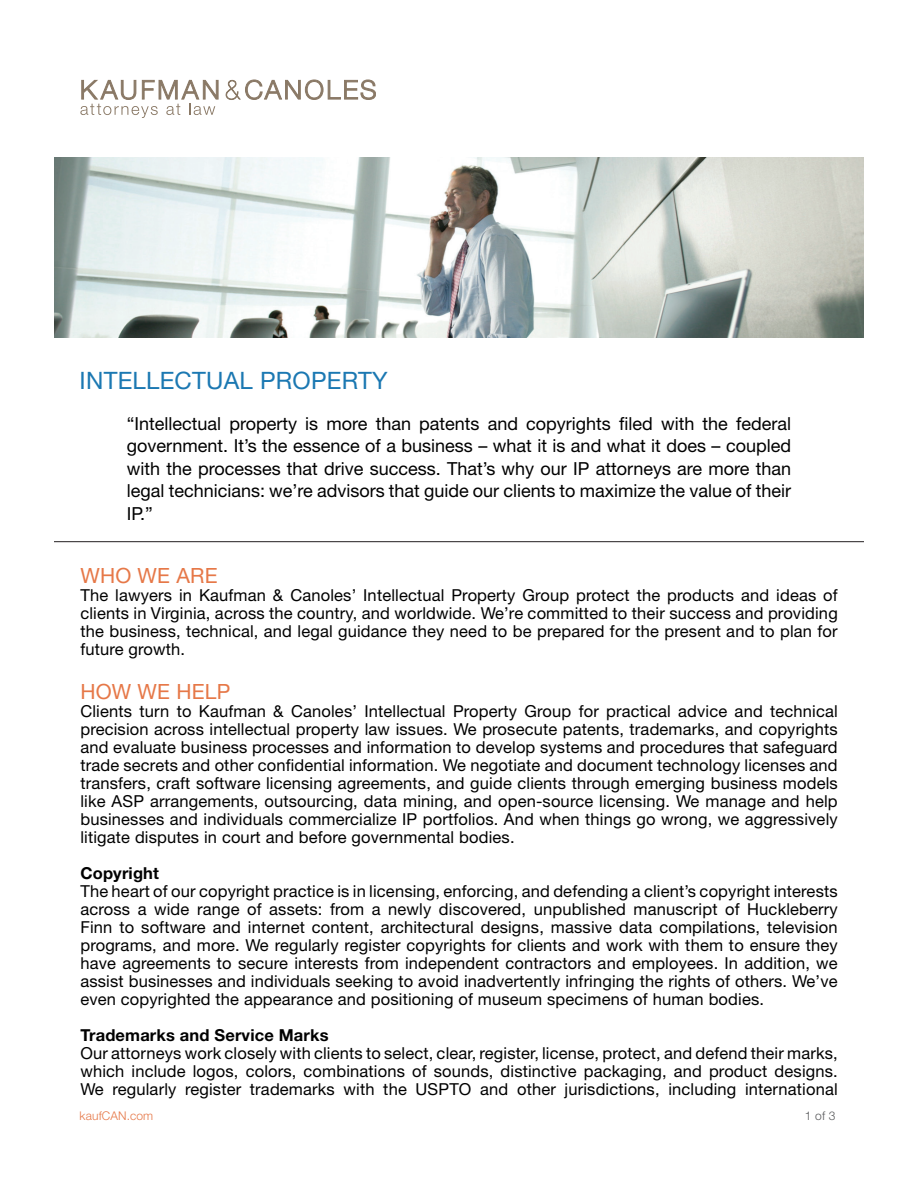
<style>
.page{position:relative;width:918px;height:1188px;background:#fff}
.page>*{position:absolute;margin:0;border:0;box-sizing:border-box;transform-origin:0 0}
.t1{font:24px "Helvetica Neue LT Std";letter-spacing:.01em;color:#1b78b2}
.t2{font:21px "Helvetica Neue LT Std";letter-spacing:.01em;color:#e67848}
.t3{font:18px/22.5px "Helvetica Neue LT Std";color:#000;text-align:justify}
.t4{font:16.5px/18px "Helvetica Neue LT Std";letter-spacing:.01em;color:#000;text-align:justify}
.t5{font:700 16.5px "Helvetica Neue LT Std";letter-spacing:.01em;color:#000}
.t6{font:300 12px "Helvetica Neue LT Std";letter-spacing:.01em;color:#e67848}
.t7{font:300 12px "Helvetica Neue LT Std";color:#57585a}
</style>
<div class="page">
<svg style="left:226px;top:80px;width:150px;height:20px"></svg>
<svg style="left:80px;top:80px;width:138px;height:38px"></svg>
<hr style="left:54px;top:541px;width:810px;height:1px;background:#231f20">
<img style="left:54px;top:158px;width:810px;height:180px">
<p class="t1" style="left:80px;top:366px;width:309px">INTELLECTUAL PROPERTY</p>
<p class="t3" style="left:127px;top:412px;width:666px">“Intellectual property is more than patents and copyrights filed with the federal government. It’s the essence of a business – what it is and what it does – coupled with the processes that drive success. That’s why our IP attorneys are more than legal technicians: we’re advisors that guide our clients to maximize the value of their IP.”</p>
<p class="t2" style="left:80px;top:564px;width:139px">WHO WE ARE</p>
<p class="t4" style="left:80px;top:586px;width:759px">The lawyers in Kaufman &amp; Canoles’ Intellectual Property Group protect the products and ideas of clients in Virginia, across the country, and worldwide. We’re committed to their success and providing the business, technical, and legal guidance they need to be prepared for the present and to plan for future growth.</p>
<p class="t2" style="left:80px;top:679px;width:151px">HOW WE HELP</p>
<p class="t4" style="left:80px;top:702px;width:759px">Clients turn to Kaufman &amp; Canoles’ Intellectual Property Group for practical advice and technical precision across intellectual property law issues. We prosecute patents, trademarks, and copyrights and evaluate business processes and information to develop systems and procedures that safeguard trade secrets and other confidential information. We negotiate and document technology licenses and transfers, craft software licensing agreements, and guide clients through emerging business models like ASP arrangements, outsourcing, data mining, and open-source licensing. We manage and help businesses and individuals commercialize IP portfolios. And when things go wrong, we aggressively litigate disputes in court and before governmental bodies.</p>
<p class="t5" style="left:80px;top:863px;width:80px">Copyright</p>
<p class="t4" style="left:80px;top:882px;width:759px">The heart of our copyright practice is in licensing, enforcing, and defending a client’s copyright interests across a wide range of assets: from a newly discovered, unpublished manuscript of Huckleberry Finn to software and internet content, architectural designs, massive data compilations, television programs, and more. We regularly register copyrights for clients and work with them to ensure they have agreements to secure interests from independent contractors and employees. In addition, we assist businesses and individuals seeking to avoid inadvertently infringing the rights of others. We’ve even copyrighted the appearance and positioning of museum specimens of human bodies.</p>
<p class="t5" style="left:80px;top:1025px;width:250px">Trademarks and Service Marks</p>
<p class="t4" style="left:80px;top:1044px;width:759px">Our attorneys work closely with clients to select, clear, register, license, protect, and defend their marks, which include logos, colors, combinations of sounds, distinctive packaging, and product designs.<br>We regularly register trademarks with the USPTO and other jurisdictions, including international</p>
<p class="t6" style="left:80px;top:1108px;width:75px">kaufCAN.com</p>
<p class="t7" style="left:805px;top:1108px;width:32px">1 of 3</p>
</div>
